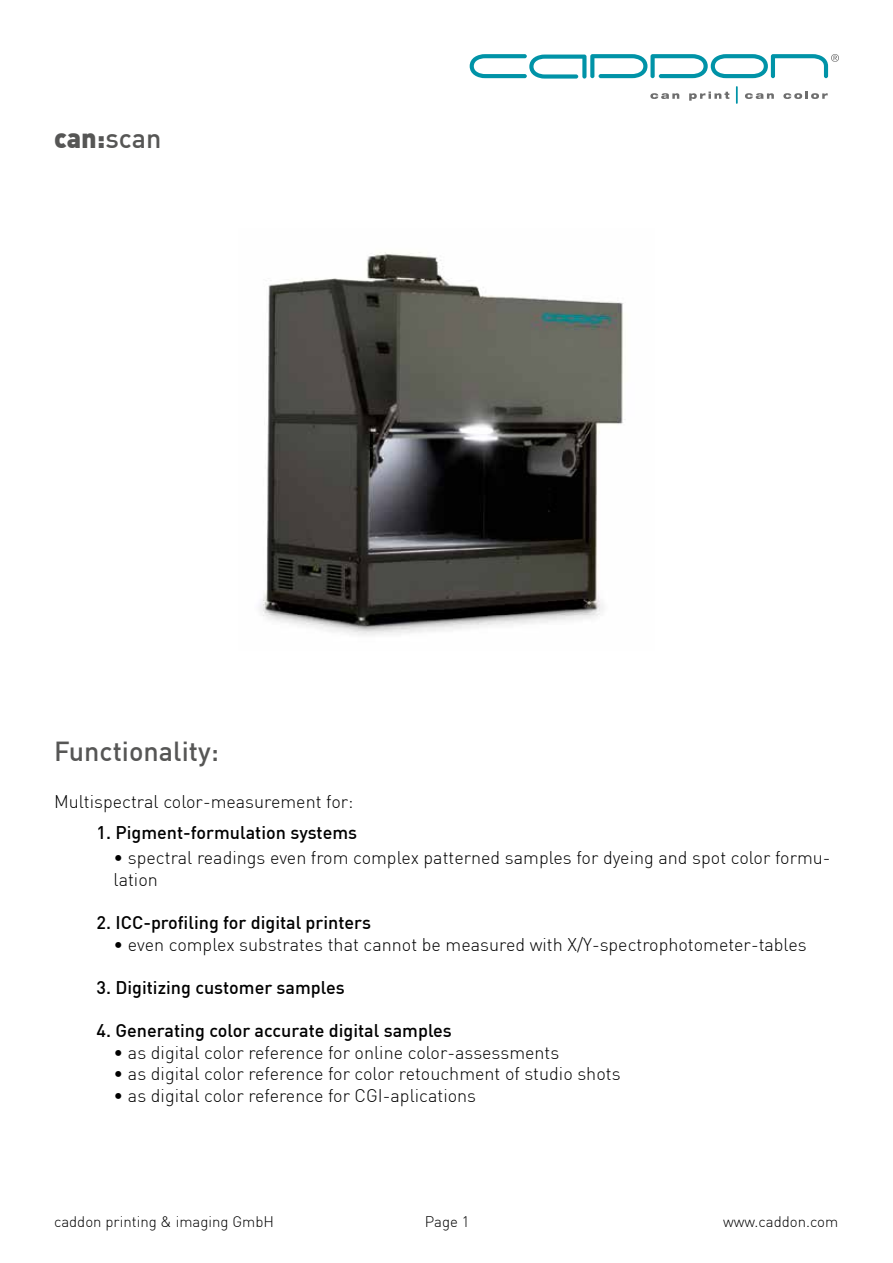
<style>
.page{position:relative;width:893px;height:1263px;background:#fff}
.page>*{position:absolute;margin:0;border:0;box-sizing:border-box;transform-origin:0 0}
.t1{font:500 27px "DIN Pro";color:#565655}
.t2{font:900 27px "DIN Pro";color:#565655}
.t3{font:300 18px/21.6px "DIN Pro";color:#000}
.t4{font:500 18px "DIN Pro";color:#000}
.t5{font:300 15px "DIN Pro";color:#000}
.s1{font-weight:500}
</style>
<div class="page">
<img style="left:259px;top:252px;width:364px;height:383px">
<svg style="left:650px;top:93px;width:29px;height:6px"></svg>
<svg style="left:689px;top:92px;width:40px;height:9px"></svg>
<svg style="left:745px;top:93px;width:29px;height:6px"></svg>
<svg style="left:783px;top:92px;width:45px;height:7px"></svg>
<svg style="left:736px;top:86px;width:2px;height:18px"></svg>
<svg style="left:470px;top:54px;width:369px;height:25px"></svg>
<h1 class="t2" style="left:54px;top:120px;width:109px">can:<span class="s1">scan</span></h1>
<h1 class="t1" style="left:54px;top:734px;width:166px">Functionality:</h1>
<p class="t3" style="left:54px;top:791px;width:301px">Multispectral color-measurement for:</p>
<p class="t4" style="left:97px;top:820px;width:262px">1. Pigment-formulation systems</p>
<p class="t3" style="left:114px;top:847px;width:719px">• spectral readings even from complex patterned samples for dyeing and spot color formu&shy;lation</p>
<p class="t4" style="left:97px;top:911px;width:276px">2. ICC-profiling for digital printers</p>
<p class="t3" style="left:114px;top:933px;width:695px">• even complex substrates that cannot be measured with X/Y-spectrophotometer-tables</p>
<p class="t4" style="left:97px;top:976px;width:250px">3. Digitizing customer samples</p>
<p class="t4" style="left:97px;top:1019px;width:357px">4. Generating color accurate digital samples</p>
<p class="t3" style="left:114px;top:1041px;width:447px">• as digital color reference for online color-assessments</p>
<p class="t3" style="left:114px;top:1063px;width:509px">• as digital color reference for color retouchment of studio shots</p>
<p class="t3" style="left:114px;top:1084px;width:364px">• as digital color reference for CGI-aplications</p>
<p class="t5" style="left:54px;top:1212px;width:221px">caddon printing &amp; imaging GmbH</p>
<p class="t5" style="left:425px;top:1212px;width:46px">Page 1</p>
<p class="t5" style="left:723px;top:1212px;width:117px">www.caddon.com</p>
</div>
